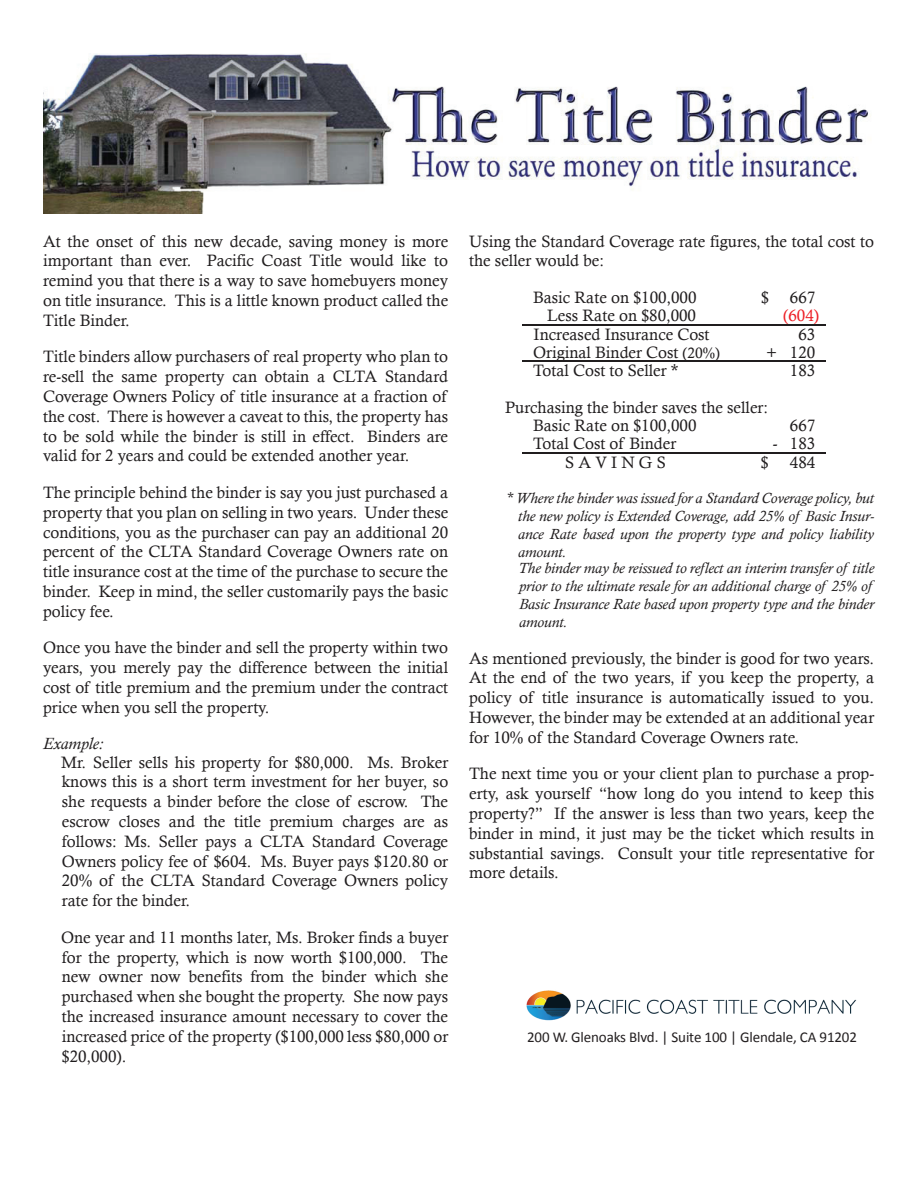
<style>
.page{position:relative;width:918px;height:1188px;background:#fff}
.page>*{position:absolute;margin:0;border:0;box-sizing:border-box;transform-origin:0 0}
.t1{font:16.5px/19.8px "Calisto";color:#201d1e;text-align:justify}
.t2{font:italic 16.5px "Calisto";color:#201d1e}
.t3{font:16.5px "Calisto";color:#ed1f26}
.t4{font:italic 15px/18px "Calisto";color:#201d1e;text-align:justify}
.t5{font:15px "Calibri";letter-spacing:-.01em;color:#231f20}
.s1{font-size:15px}
</style>
<div class="page">
<hr style="left:522px;top:360px;width:303px;height:1px;background:#201d1e">
<hr style="left:522px;top:453px;width:303px;height:1px;background:#201d1e">
<hr style="left:522px;top:324px;width:303px;height:1px;background:#201d1e">
<img style="left:43px;top:53px;width:825px;height:160px">
<img style="left:526px;top:990px;width:331px;height:31px">
<p class="t1" style="left:43px;top:231px;width:407px">At the onset of this new decade, saving money is more important than ever. Pacific Coast Title would like to remind you that there is a way to save homebuyers money on title insurance. This is a little known product called the Title Binder.</p>
<p class="t1" style="left:43px;top:347px;width:407px">Title binders allow purchasers of real property who plan to re-sell the same property can obtain a CLTA Standard Coverage Owners Policy of title insurance at a fraction of the cost. There is however a caveat to this, the property has to be sold while the binder is still in effect. Binders are valid for 2 years and could be extended another year.</p>
<p class="t1" style="left:43px;top:482px;width:407px">The principle behind the binder is say you just purchased a property that you plan on selling in two years. Under these conditions, you as the purchaser can pay an additional 20 percent of the CLTA Standard Coverage Owners rate on title insurance cost at the time of the purchase to secure the binder. Keep in mind, the seller customarily pays the basic policy fee.</p>
<p class="t1" style="left:43px;top:638px;width:407px">Once you have the binder and sell the property within two years, you merely pay the difference between the initial cost of title premium and the premium under the contract price when you sell the property.</p>
<p class="t2" style="left:43px;top:734px;width:62px">Example:</p>
<p class="t1" style="left:61px;top:752px;width:389px">Mr. Seller sells his property for $80,000. Ms. Broker knows this is a short term investment for her buyer, so she requests a binder before the close of escrow. The escrow closes and the title premium charges are as follows: Ms. Seller pays a CLTA Standard Coverage Owners policy fee of $604. Ms. Buyer pays $120.80 or 20% of the CLTA Standard Coverage Owners policy rate for the binder.</p>
<p class="t1" style="left:61px;top:927px;width:389px">One year and 11 months later, Ms. Broker finds a buyer for the property, which is now worth $100,000. The new owner now benefits from the binder which she purchased when she bought the property. She now pays the increased insurance amount necessary to cover the increased price of the property ($100,000 less $80,000 or $20,000).</p>
<p class="t1" style="left:469px;top:231px;width:407px">Using the Standard Coverage rate figures, the total cost to the seller would be:</p>
<p class="t1" style="left:533px;top:287px;width:165px">Basic Rate on $100,000</p>
<p class="t1" style="left:761px;top:287px;width:9px">$</p>
<p class="t1" style="left:790px;top:287px;width:27px">667</p>
<p class="t1" style="left:547px;top:306px;width:150px">Less Rate on $80,000</p>
<p class="t3" style="left:783px;top:306px;width:37px">(604)</p>
<p class="t1" style="left:534px;top:324px;width:177px">Increased Insurance Cost</p>
<p class="t1" style="left:798px;top:324px;width:18px">63</p>
<p class="t1" style="left:533px;top:342px;width:188px">Original Binder Cost <span class="s1">(20%)</span></p>
<p class="t1" style="left:766px;top:342px;width:50px">+ 120</p>
<p class="t1" style="left:533px;top:360px;width:147px">Total Cost to Seller *</p>
<p class="t1" style="left:790px;top:360px;width:27px">183</p>
<p class="t1" style="left:533px;top:398px;width:236px;line-height:18.3px;text-indent:-28px">Purchasing the binder saves the seller:<br>Basic Rate on $100,000</p>
<p class="t1" style="left:790px;top:415px;width:27px">667</p>
<p class="t1" style="left:533px;top:434px;width:145px">Total Cost of Binder</p>
<p class="t1" style="left:773px;top:434px;width:44px">- 183</p>
<p class="t1" style="left:565px;top:452px;width:102px">S A V I N G S</p>
<p class="t1" style="left:761px;top:452px;width:9px">$</p>
<p class="t1" style="left:790px;top:452px;width:27px">484</p>
<p class="t4" style="left:518px;top:489px;width:357px;text-indent:-12px">* Where the binder was issued for a Standard Coverage policy, but the new policy is Extended Coverage, add 25% of Basic Insur&shy;ance Rate based upon the property type and policy liability amount.</p>
<p class="t4" style="left:518px;top:559px;width:358px;text-align:left">The binder may be reissued to reflect an interim transfer of title prior to the ultimate resale for an additional charge of 25% of Basic Insurance Rate based upon property type and the binder amount.</p>
<p class="t1" style="left:469px;top:648px;width:407px">As mentioned previously, the binder is good for two years.<br>At the end of the two years, if you keep the property, a policy of title insurance is automatically issued to you.<br>However, the binder may be extended at an additional year for 10% of the Standard Coverage Owners rate.</p>
<p class="t1" style="left:469px;top:764px;width:407px">The next time you or your client plan to purchase a prop&shy;erty, ask yourself “how long do you intend to keep this property?” If the answer is less than two years, keep the binder in mind, it just may be the ticket which results in substantial savings. Consult your title representative for more details.</p>
<p class="t5" style="left:527px;top:1027px;width:331px">200 W. Glenoaks Blvd. | Suite 100 | Glendale, CA 91202</p>
</div>
